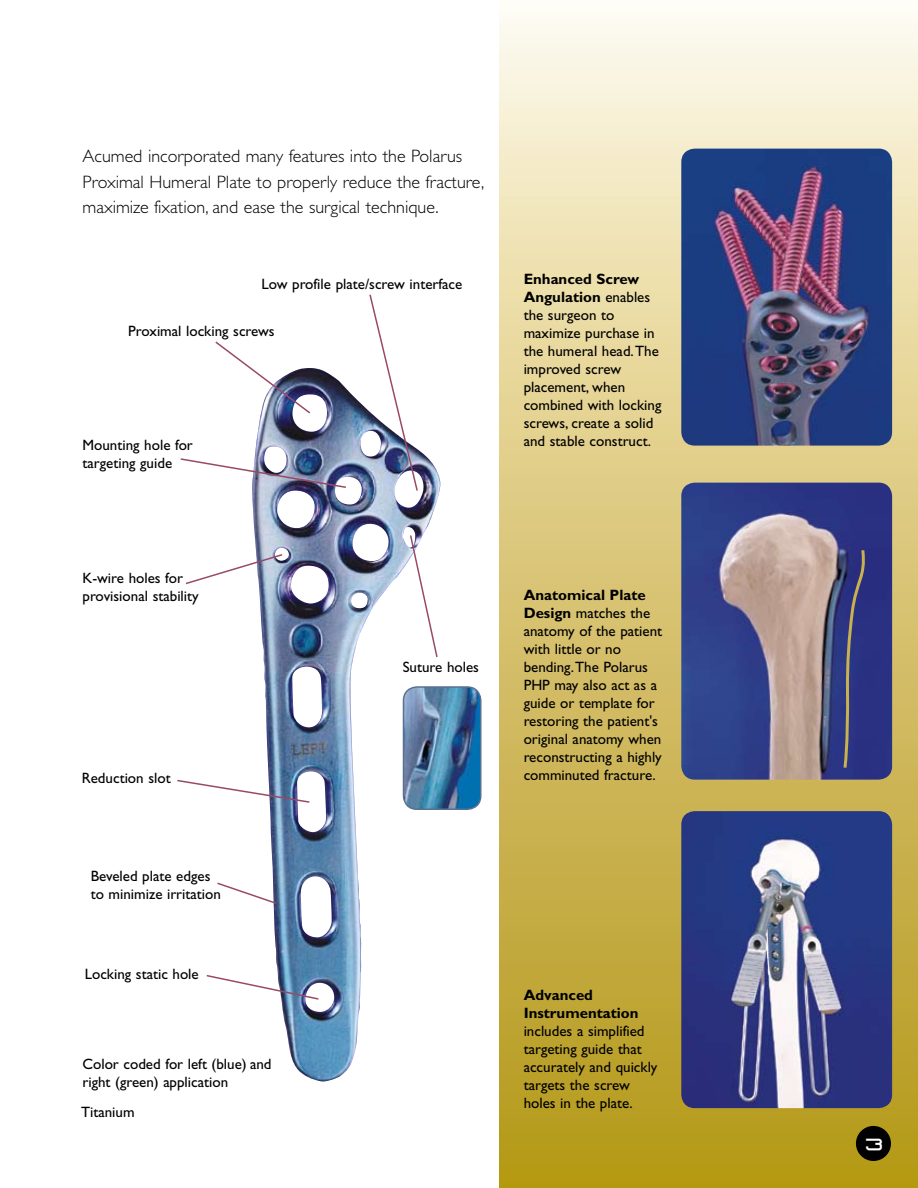
<style>
.page{position:relative;width:918px;height:1188px;background:#fff}
.page>*{position:absolute;margin:0;border:0;box-sizing:border-box;transform-origin:0 0}
.t1{font:300 18px/25.5px "Gill Sans";color:#000}
.t2{font:15px/18px "Gill Sans";color:#000}
.t3{font:700 15px/18px "Gill Sans";color:#000}
.t4{font:15px "Acubet";color:#fff}
.s1{font-weight:700}
</style>
<div class="page">
<svg style="left:500px;top:15px;width:418px;height:1173px;background:#d9c77c"></svg>
<img style="left:252px;top:368px;width:188px;height:714px">
<svg style="left:177px;top:779px;width:134px;height:25px"></svg>
<img style="left:180px;top:457px;width:168px;height:32px">
<img style="left:368px;top:294px;width:51px;height:198px">
<img style="left:681px;top:811px;width:211px;height:297px">
<svg style="left:217px;top:881px;width:61px;height:24px"></svg>
<svg style="left:206px;top:974px;width:114px;height:27px"></svg>
<svg style="left:409px;top:534px;width:30px;height:125px"></svg>
<img style="left:215px;top:341px;width:97px;height:74px">
<svg style="left:186px;top:553px;width:98px;height:32px"></svg>
<img style="left:681px;top:483px;width:211px;height:297px">
<img style="left:681px;top:149px;width:211px;height:297px">
<svg style="left:842px;top:547px;width:24px;height:224px;background:#3d417a"></svg>
<img style="left:404px;top:687px;width:75px;height:122px">
<div style="left:403px;top:686px;width:79px;height:124px;border:2px solid #587192;border-radius:14px"></div>
<div style="left:856px;top:1126px;width:35px;height:35px;background:#000;border-radius:50%"></div>
<p class="t1" style="left:82px;top:144px;width:403px">Acumed incorporated many features into the Polarus<br>Proximal Humeral Plate to properly reduce the fracture, maximize fixation, and ease the surgical technique.</p>
<p class="t2" style="left:261px;top:275px;width:203px">Low profile plate/screw interface</p>
<p class="t2" style="left:128px;top:322px;width:148px">Proximal locking screws</p>
<p class="t2" style="left:82px;top:436px;width:112px">Mounting hole for targeting guide</p>
<p class="t2" style="left:524px;top:269px;width:139px"><span class="s1">Enhanced Screw<br>Angulation</span> enables the surgeon to maximize purchase in the humeral head. The improved screw placement, when combined with locking screws, create a solid and stable construct.</p>
<p class="t2" style="left:82px;top:569px;width:118px">K-wire holes for provisional stability</p>
<p class="t2" style="left:82px;top:769px;width:90px">Reduction slot</p>
<p class="t2" style="left:91px;top:867px;width:132px">Beveled plate edges to minimize irritation</p>
<p class="t2" style="left:85px;top:964px;width:116px">Locking static hole</p>
<p class="t2" style="left:82px;top:1055px;width:191px">Color coded for left (blue) and right (green) application</p>
<p class="t2" style="left:81px;top:1103px;width:55px">Titanium</p>
<p class="t2" style="left:403px;top:657px;width:78px">Suture holes</p>
<p class="t2" style="left:524px;top:586px;width:140px"><span class="s1">Anatomical Plate<br>Design</span> matches the anatomy of the patient with little or no bending. The Polarus<br>PHP may also act as a guide or template for restoring the patient's original anatomy when reconstructing a highly comminuted fracture.</p>
<p class="t3" style="left:524px;top:986px;width:116px">Advanced<br>Instrumentation</p>
<p class="t2" style="left:524px;top:1022px;width:135px">includes a simplified targeting guide that accurately and quickly targets the screw holes in the plate.</p>
<p class="t4" style="left:864px;top:1136px;width:20px">3</p>
</div>
